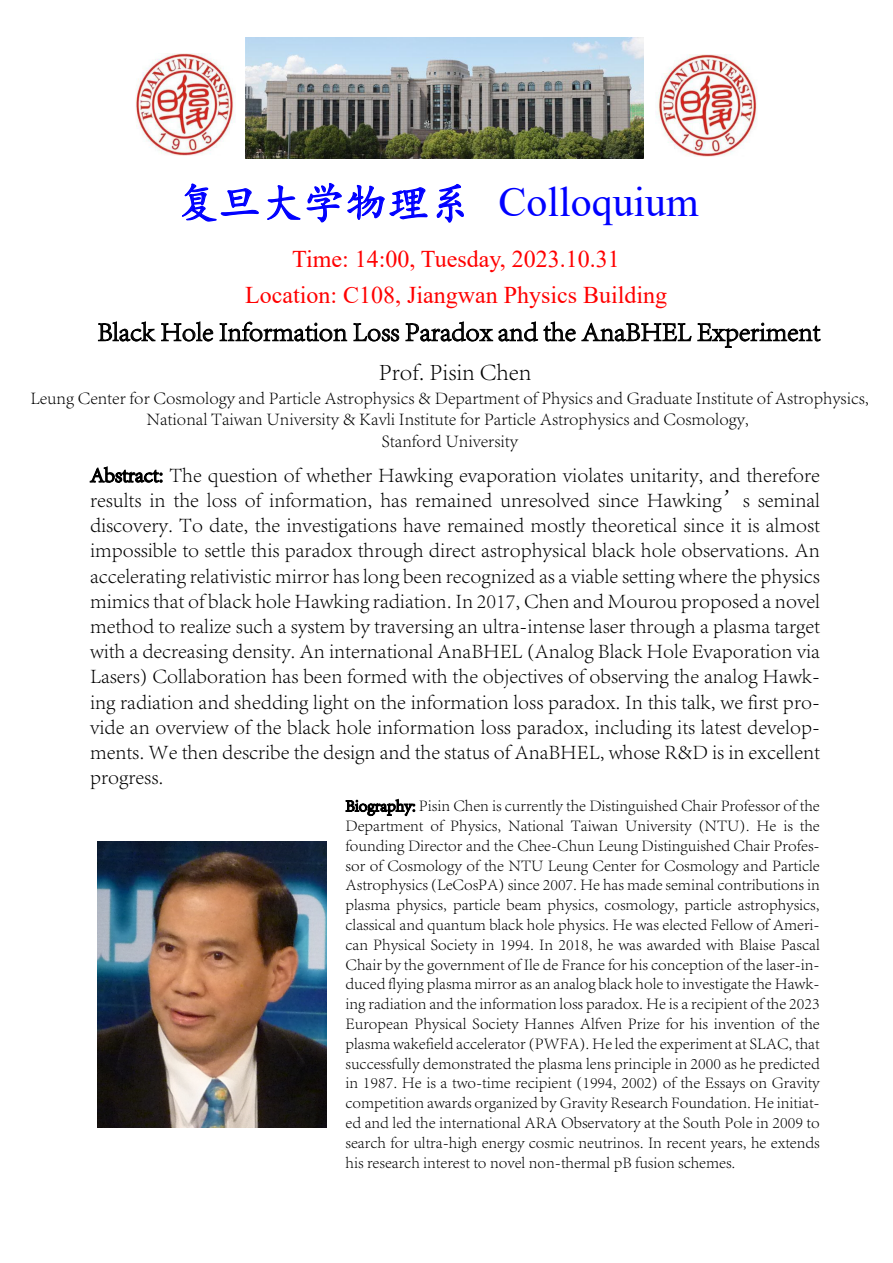
<style>
.page{position:relative;width:893px;height:1263px;background:#fff}
.page>*{position:absolute;margin:0;border:0;box-sizing:border-box;transform-origin:0 0}
.t1{font:42px "Times New Roman";color:#00f}
.t2{font:300 27px "Adobe Song Std";color:#000}
.t3{font:24px/36px "Times New Roman";color:#f00;text-align:center}
.t4{font:300 24px "Adobe Song Std";color:#000}
.t5{font:300 21px/25.2px "Adobe Song Std";color:#000;text-align:justify}
.t6{font:300 18px/21.6px "Adobe Song Std";color:#000;text-align:center}
.t7{font:300 16.5px/19.8px "Adobe Song Std";color:#000;text-align:justify}
.s1{font-family:"Kai Ti"}
</style>
<div class="page">
<svg style="left:345px;top:798px;width:70px;height:19px"></svg>
<img style="left:136px;top:54px;width:100px;height:101px">
<img style="left:246px;top:37px;width:398px;height:121px">
<img style="left:656px;top:55px;width:101px;height:102px">
<svg style="left:182px;top:183px;width:77px;height:39px"></svg>
<svg style="left:267px;top:183px;width:161px;height:40px"></svg>
<svg style="left:436px;top:183px;width:28px;height:40px"></svg>
<svg style="left:89px;top:466px;width:74px;height:17px"></svg>
<img style="left:97px;top:841px;width:229px;height:287px">
<svg style="left:97px;top:321px;width:724px;height:27px"></svg>
<h1 class="t1" style="left:176px;top:173px;width:524px"><span class="s1">复旦大学物理系</span> Colloquium</h1>
<h3 class="t3" style="left:245px;top:240px;width:423px">Time: 14:00, Tuesday, 2023.10.31<br>Location: C108, Jiangwan Physics Building</h3>
<h2 class="t2" style="left:98px;top:316px;width:724px">Black Hole Information Loss Paradox and the AnaBHEL Experiment</h2>
<h3 class="t4" style="left:379px;top:358px;width:154px">Prof. Pisin Chen</h3>
<p class="t6" style="left:30px;top:387px;width:840px">Leung Center for Cosmology and Particle Astrophysics &amp; Department of Physics and Graduate Institute of Astrophysics,<br>National Taiwan University &amp; Kavli Institute for Particle Astrophysics and Cosmology,<br>Stanford University</p>
<p class="t5" style="left:90px;top:462px;width:731px">Abstract: The question of whether Hawking evaporation violates unitarity, and therefore results in the loss of information, has remained unresolved since Hawking’s seminal discovery. To date, the investigations have remained mostly theoretical since it is almost impossible to settle this paradox through direct astrophysical black hole observations. An accelerating relativistic mirror has long been recognized as a viable setting where the physics mimics that of black hole Hawking radiation. In 2017, Chen and Mourou proposed a novel method to realize such a system by traversing an ultra-intense laser through a plasma target with a decreasing density. An international AnaBHEL (Analog Black Hole Evaporation via Lasers) Collaboration has been formed with the objectives of observing the analog Hawk&shy;ing radiation and shedding light on the information loss paradox. In this talk, we first pro&shy;vide an overview of the black hole information loss paradox, including its latest develop&shy;ments. We then describe the design and the status of AnaBHEL, whose R&amp;D is in excellent progress.</p>
<p class="t7" style="left:346px;top:796px;width:476px">Biography: Pisin Chen is currently the Distinguished Chair Professor of the Department of Physics, National Taiwan University (NTU). He is the founding Director and the Chee-Chun Leung Distinguished Chair Profes&shy;sor of Cosmology of the NTU Leung Center for Cosmology and Particle Astrophysics (LeCosPA) since 2007. He has made seminal contributions in plasma physics, particle beam physics, cosmology, particle astrophysics, classical and quantum black hole physics. He was elected Fellow of Ameri&shy;can Physical Society in 1994. In 2018, he was awarded with Blaise Pascal Chair by the government of Ile de France for his conception of the laser-in&shy;duced flying plasma mirror as an analog black hole to investigate the Hawk&shy;ing radiation and the information loss paradox. He is a recipient of the 2023<br>European Physical Society Hannes Alfven Prize for his invention of the plasma wakefield accelerator (PWFA). He led the experiment at SLAC, that successfully demonstrated the plasma lens principle in 2000 as he predicted in 1987. He is a two-time recipient (1994, 2002) of the Essays on Gravity competition awards organized by Gravity Research Foundation. He initiat&shy;ed and led the international ARA Observatory at the South Pole in 2009 to search for ultra-high energy cosmic neutrinos. In recent years, he extends his research interest to novel non-thermal pB fusion schemes.</p>
</div>
